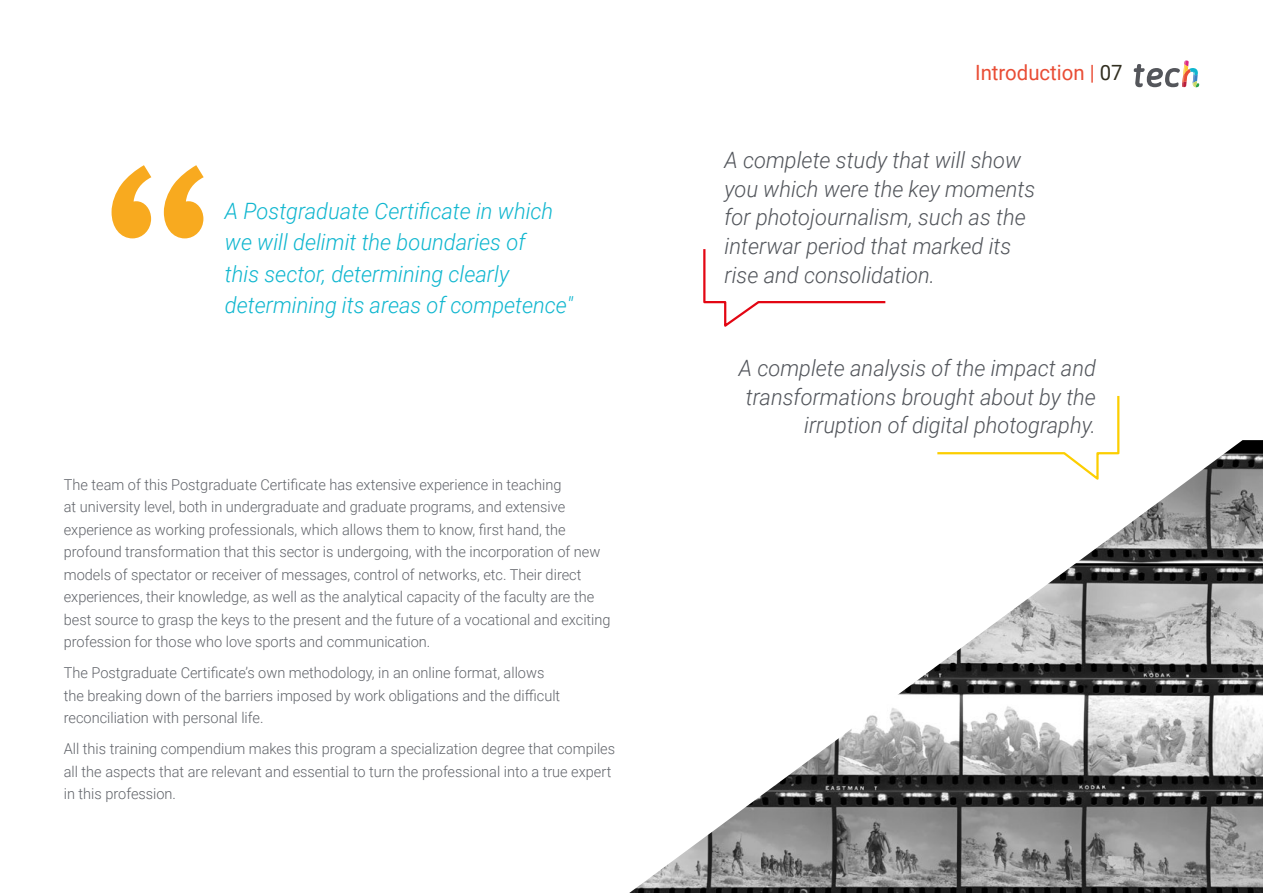
<style>
.page{position:relative;width:1263px;height:893px;background:#fff}
.page>*{position:absolute;margin:0;border:0;box-sizing:border-box;transform-origin:0 0}
.t1{font:italic 300 22.5px/28.5px "Roboto";color:#52555b;text-align:right}
.t2{font:italic 300 22.5px/31.5px "Roboto";color:#0fb6cf}
.t3{font:21px "Roboto";color:#e94d35}
.t4{font:300 15px/22.5px "Roboto";color:#61646a}
.s1{color:#312e20}
</style>
<div class="page">
<svg style="left:112px;top:165px;width:92px;height:73px"></svg>
<img style="left:629px;top:440px;width:634px;height:453px">
<svg style="left:935px;top:395px;width:185px;height:88px"></svg>
<svg style="left:703px;top:249px;width:183px;height:78px"></svg>
<svg style="left:1134px;top:61px;width:65px;height:27px"></svg>
<h1 class="t2" style="left:225px;top:194px;width:350px">A Postgraduate Certificate in which we will delimit the boundaries of<br>this sector, determining clearly determining its areas of competence"</h1>
<p class="t4" style="left:64px;top:472px;width:548px">The team of this Postgraduate Certificate has extensive experience in teaching<br>at university level, both in undergraduate and graduate programs, and extensive experience as working professionals, which allows them to know, first hand, the profound transformation that this sector is undergoing, with the incorporation of new models of spectator or receiver of messages, control of networks, etc. Their direct experiences, their knowledge, as well as the analytical capacity of the faculty are the best source to grasp the keys to the present and the future of a vocational and exciting profession for those who love sports and communication.</p>
<p class="t4" style="left:64px;top:661px;width:498px">The Postgraduate Certificate’s own methodology, in an online format, allows the breaking down of the barriers imposed by work obligations and the difficult reconciliation with personal life.</p>
<p class="t4" style="left:64px;top:737px;width:553px">All this training compendium makes this program a specialization degree that compiles all the aspects that are relevant and essential to turn the professional into a true expert in this profession.</p>
<h2 class="t3" style="left:975px;top:57px;width:149px">Introduction | <span class="s1">07</span></h2>
<h1 class="t1" style="left:724px;top:145px;width:312px;text-align:left">A complete study that will show you which were the key moments for photojournalism, such as the interwar period that marked its rise and consolidation.</h1>
<h1 class="t1" style="left:739px;top:353px;width:359px">A complete analysis of the impact and transformations brought about by the irruption of digital photography.</h1>
</div>
